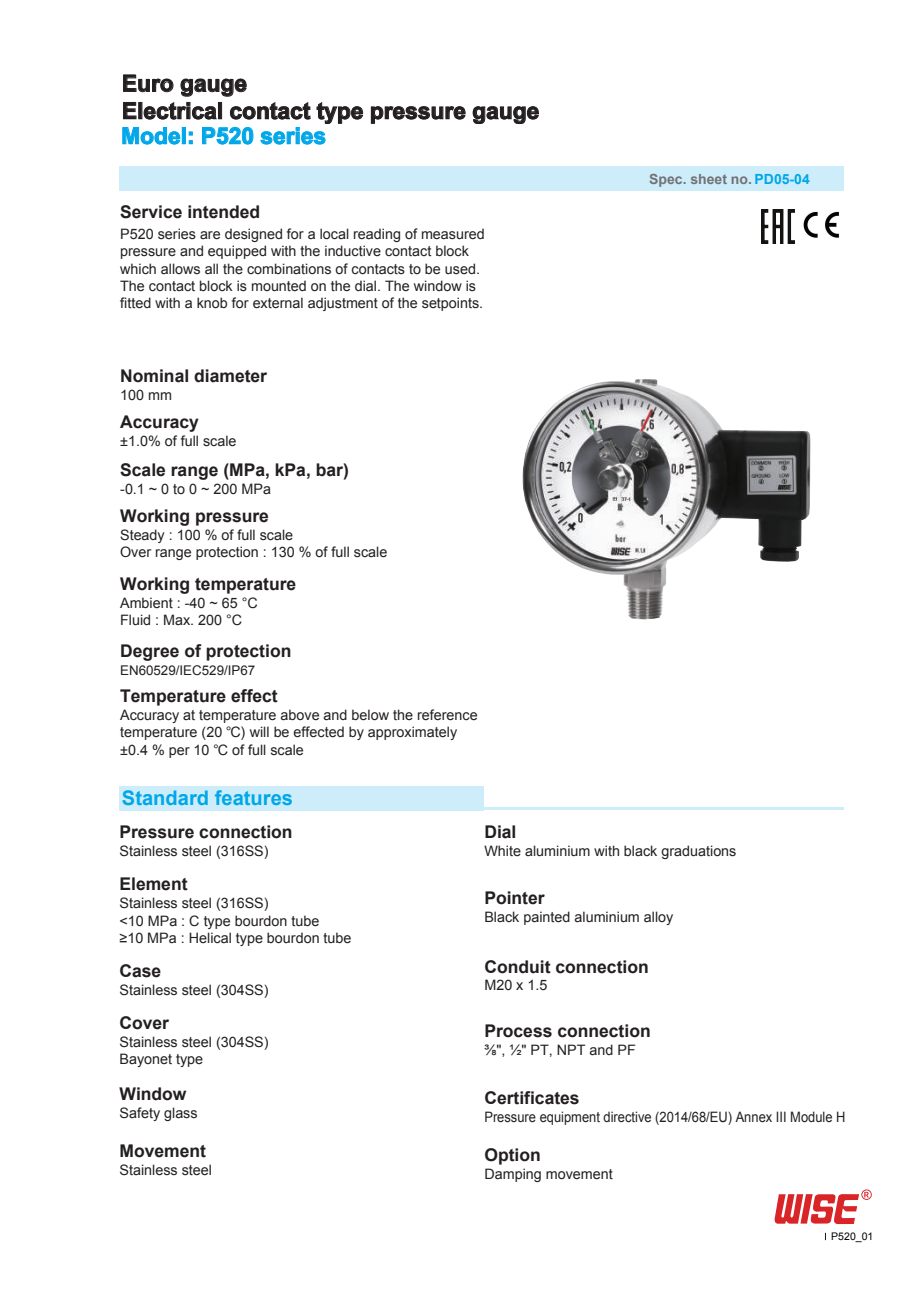
<style>
.page{position:relative;width:918px;height:1300px;background:#fff}
.page>*{position:absolute;margin:0;border:0;box-sizing:border-box;transform-origin:0 0}
.t1{font:700 22.75px/27.3px "Arial";color:#231f20}
.t2{font:700 22.75px "Arial";color:#00a7e9}
.t3{font:700 20.12px "Arial";color:#00a7e9}
.t4{font:700 17.5px "Arial";color:#231f20}
.t5{font:14.35px/17.2px "Arial";color:#231f20}
.t6{font:14.35px "Arial";color:#231f20;scale:.9 1}
.t7{font:700 14px "Arial";color:#727276}
.t8{font:13.3px "Arial";color:#231f20}
.t9{font:10.5px "Arial";color:#030303}
.s1{font-family:"Arial Unicode MS"}
.s2{color:#00a7e9}
</style>
<div class="page">
<svg style="left:371px;top:106px;width:94px;height:18px"></svg>
<svg style="left:473px;top:106px;width:66px;height:18px"></svg>
<div style="left:120px;top:166px;width:724px;height:24px;background:#cdedfa"></div>
<div style="left:120px;top:786px;width:364px;height:24px;background:#cdedfa"></div>
<hr style="left:484px;top:808px;width:360px;height:2px;background:#00a7e9">
<svg style="left:122px;top:75px;width:241px;height:69px"></svg>
<svg style="left:774px;top:1189px;width:98px;height:35px"></svg>
<img style="left:803px;top:211px;width:36px;height:27px">
<img style="left:522px;top:379px;width:289px;height:241px">
<img style="left:761px;top:209px;width:34px;height:34px">
<h1 class="t1" style="left:122px;top:70px;width:419px">Euro gauge<br>Electrical contact type pressure gauge</h1>
<h1 class="t2" style="left:121px;top:121px;width:206px">Model: P520 series</h1>
<p class="t4" style="left:120px;top:200px;width:142px">Service intended</p>
<p class="t5" style="left:120px;top:226px;width:366px">P520 series are designed for a local reading of measured pressure and equipped with the inductive contact block which allows all the combinations of contacts to be used.<br>The contact block is mounted on the dial. The window is fitted with a knob for external adjustment of the setpoints.</p>
<p class="t4" style="left:120px;top:364px;width:148px">Nominal diameter</p>
<p class="t5" style="left:120px;top:387px;width:53px">100 mm</p>
<p class="t4" style="left:120px;top:410px;width:80px">Accuracy</p>
<p class="t5" style="left:120px;top:432px;width:118px">±1.0% of full scale</p>
<p class="t4" style="left:120px;top:458px;width:230px">Scale range (MPa, kPa, bar)</p>
<p class="t5" style="left:120px;top:480px;width:152px">-0.1 ~ 0 to 0 ~ 200 MPa</p>
<p class="t4" style="left:120px;top:504px;width:150px">Working pressure</p>
<p class="t5" style="left:120px;top:526px;width:269px">Steady : 100 % of full scale<br>Over range protection : 130 % of full scale</p>
<p class="t4" style="left:120px;top:572px;width:177px">Working temperature</p>
<p class="t5" style="left:120px;top:594px;width:139px">Ambient : -40 ~ 65 °C<br>Fluid : Max. 200 °C</p>
<p class="t4" style="left:120px;top:639px;width:173px">Degree of protection</p>
<p class="t8" style="left:120px;top:661px;width:137px">EN60529/IEC529/IP67</p>
<p class="t4" style="left:120px;top:684px;width:159px">Temperature effect</p>
<p class="t5" style="left:120px;top:706px;width:359px">Accuracy at temperature above and below the reference temperature (20 <span class="s1">℃)</span> will be effected by approximately ±0.4 % per 10 <span class="s1">℃</span> of full scale</p>
<h2 class="t3" style="left:122px;top:784px;width:173px">Standard features</h2>
<p class="t7" style="left:649px;top:169px;width:162px">Spec. sheet no. <span class="s2">PD05-04</span></p>
<p class="t4" style="left:119px;top:820px;width:175px">Pressure connection</p>
<p class="t5" style="left:119px;top:843px;width:151px">Stainless steel (316SS)</p>
<p class="t4" style="left:119px;top:872px;width:70px">Element</p>
<p class="t5" style="left:119px;top:895px;width:234px">Stainless steel (316SS)<br>&lt;10 MPa : C type bourdon tube<br>≥10 MPa : Helical type bourdon tube</p>
<p class="t4" style="left:119px;top:959px;width:43px">Case</p>
<p class="t5" style="left:119px;top:981px;width:151px">Stainless steel (304SS)</p>
<p class="t4" style="left:119px;top:1011px;width:51px">Cover</p>
<p class="t5" style="left:119px;top:1033px;width:151px">Stainless steel (304SS)<br>Bayonet type</p>
<p class="t4" style="left:119px;top:1082px;width:69px">Window</p>
<p class="t5" style="left:119px;top:1104px;width:80px">Safety glass</p>
<p class="t4" style="left:119px;top:1139px;width:88px">Movement</p>
<p class="t5" style="left:119px;top:1161px;width:94px">Stainless steel</p>
<p class="t4" style="left:484px;top:820px;width:34px">Dial</p>
<p class="t5" style="left:484px;top:843px;width:254px">White aluminium with black graduations</p>
<p class="t4" style="left:484px;top:886px;width:62px">Pointer</p>
<p class="t5" style="left:484px;top:909px;width:191px">Black painted aluminium alloy</p>
<p class="t4" style="left:484px;top:954px;width:166px">Conduit connection</p>
<p class="t5" style="left:484px;top:977px;width:65px">M20 x 1.5</p>
<p class="t4" style="left:484px;top:1019px;width:168px">Process connection</p>
<p class="t5" style="left:484px;top:1041px;width:153px">⅜", ½" PT, NPT and PF</p>
<p class="t4" style="left:484px;top:1086px;width:97px">Certificates</p>
<p class="t6" style="left:484px;top:1108px;width:403px">Pressure equipment directive (2014/68/EU) Annex III Module H</p>
<p class="t4" style="left:484px;top:1143px;width:58px">Option</p>
<p class="t5" style="left:484px;top:1166px;width:130px">Damping movement</p>
<p class="t9" style="left:831px;top:1229px;width:44px">P520_01</p>
</div>
